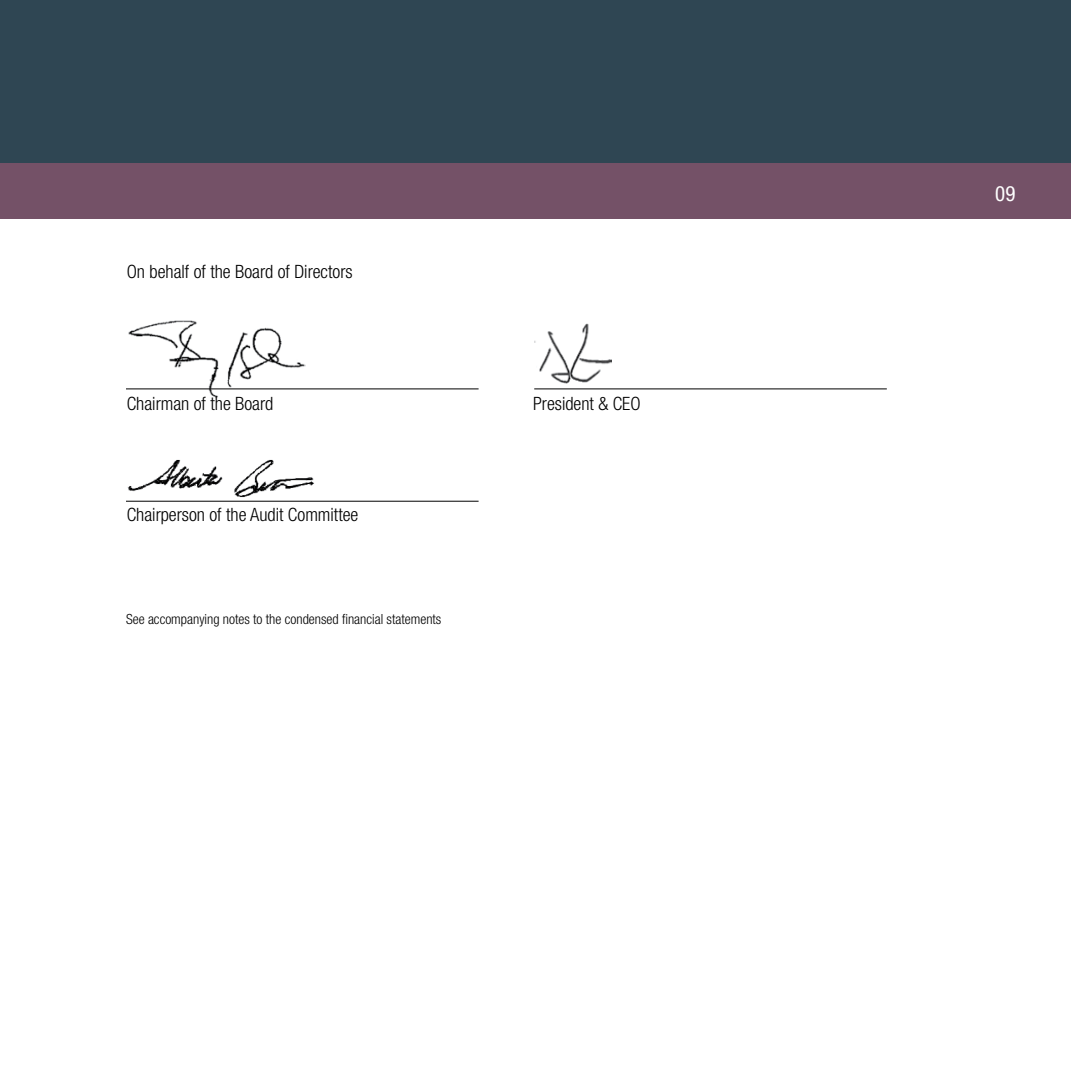
<style>
.page{position:relative;width:1071px;height:1071px;background:#fff}
.page>*{position:absolute;margin:0;border:0;box-sizing:border-box;transform-origin:0 0}
.t1{font:condensed 21px "Helvetica Neue";color:#fff}
.t2{font:300 condensed 18.38px "Helvetica Neue";color:#000}
.t3{font:300 condensed 14px "Helvetica Neue";color:#000}
</style>
<div class="page">
<div style="left:0;top:0;width:1071px;height:166px;background:#2f4653"></div>
<div style="left:0;top:163px;width:1071px;height:56px;background:#745167"></div>
<img style="left:126px;top:320px;width:180px;height:78px">
<hr style="left:126px;top:388px;width:353px;height:1px;background:#000">
<hr style="left:126px;top:501px;width:353px;height:1px;background:#000">
<hr style="left:534px;top:388px;width:353px;height:1px;background:#000">
<img style="left:128px;top:459px;width:186px;height:39px">
<img style="left:534px;top:323px;width:78px;height:61px">
<p class="t2" style="left:127px;top:261px;width:227px">On behalf of the Board of Directors</p>
<p class="t2" style="left:127px;top:393px;width:148px">Chairman of the Board</p>
<p class="t2" style="left:127px;top:503px;width:233px">Chairperson of the Audit Committee</p>
<p class="t3" style="left:126px;top:611px;width:317px">See accompanying notes to the condensed financial statements</p>
<p class="t2" style="left:533px;top:393px;width:109px">President &amp; CEO</p>
<p class="t1" style="left:995px;top:181px;width:22px">09</p>
</div>
